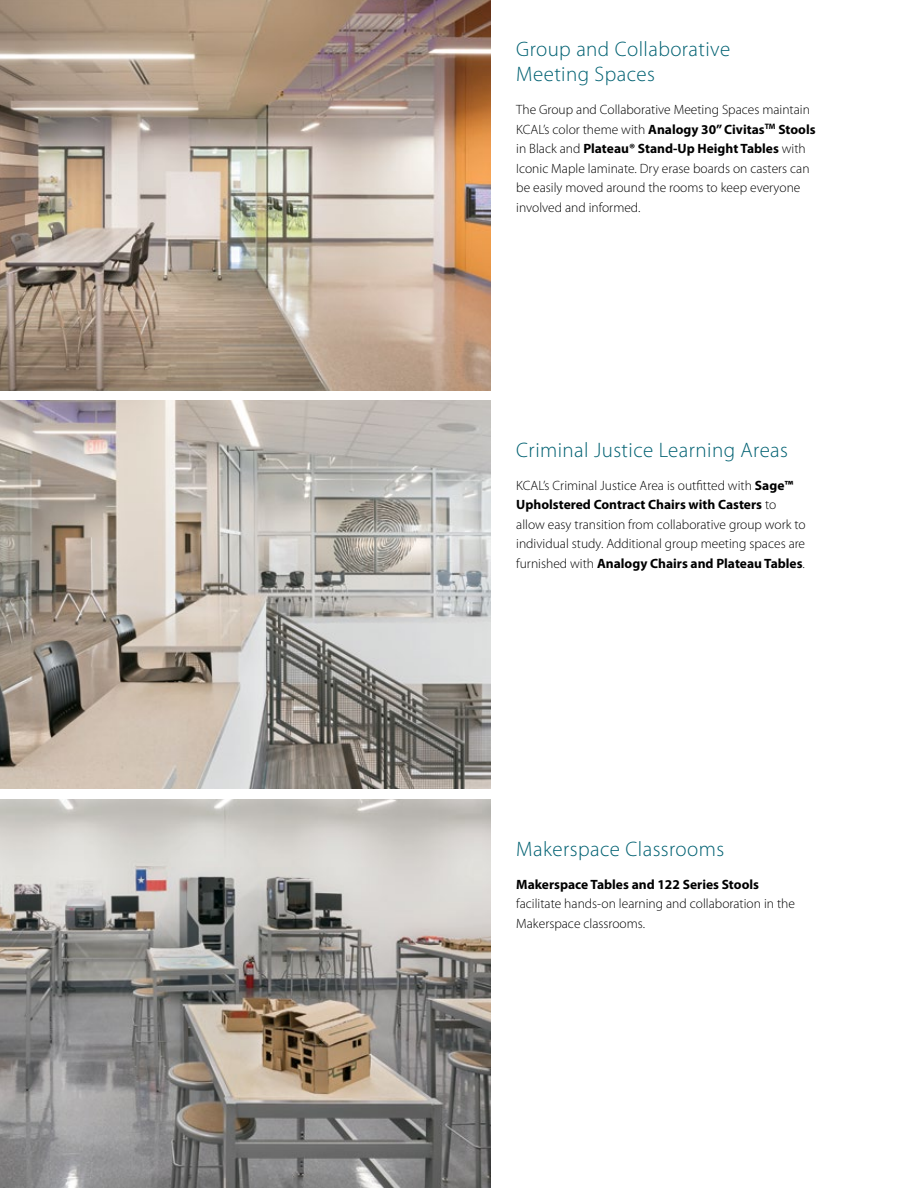
<style>
.page{position:relative;width:918px;height:1188px;background:#fff}
.page>*{position:absolute;margin:0;border:0;box-sizing:border-box;transform-origin:0 0}
.t1{font:300 21px/25.2px "Myriad Pro";letter-spacing:.02em;color:#006172}
.t2{font:300 13.5px/19.5px "Myriad Pro";color:#000}
.t3{font:700 13.5px "Myriad Pro";color:#000}
.s1{font-weight:700}
</style>
<div class="page">
<img style="left:0;top:800px;width:491px;height:388px">
<img style="left:0;top:401px;width:491px;height:387px">
<img style="left:0;top:0;width:491px;height:390px">
<h1 class="t1" style="left:516px;top:36px;width:215px">Group and Collaborative<br>Meeting Spaces</h1>
<p class="t2" style="left:516px;top:100px;width:301px">The Group and Collaborative Meeting Spaces maintain KCAL’s color theme with <span class="s1">Analogy 30” Civitas</span><sup>TM</sup> <span class="s1">Stools </span>in Black and <span class="s1">Plateau® Stand-Up Height Tables</span> with Iconic Maple laminate. Dry erase boards on casters can be easily moved around the rooms to keep everyone involved and informed.</p>
<h1 class="t1" style="left:516px;top:437px;width:273px">Criminal Justice Learning Areas</h1>
<p class="t2" style="left:516px;top:476px;width:291px">KCAL’s Criminal Justice Area is outfitted with <span class="s1">Sage™ Upholstered Contract Chairs with Casters</span> to allow easy transition from collaborative group work to individual study. Additional group meeting spaces are furnished with <span class="s1">Analogy Chairs and Plateau Tables</span>.</p>
<h1 class="t1" style="left:516px;top:836px;width:210px">Makerspace Classrooms</h1>
<p class="t3" style="left:516px;top:875px;width:244px">Makerspace Tables and 122 Series Stools</p>
<p class="t2" style="left:516px;top:894px;width:280px">facilitate hands-on learning and collaboration in the<br>Makerspace classrooms.</p>
</div>
